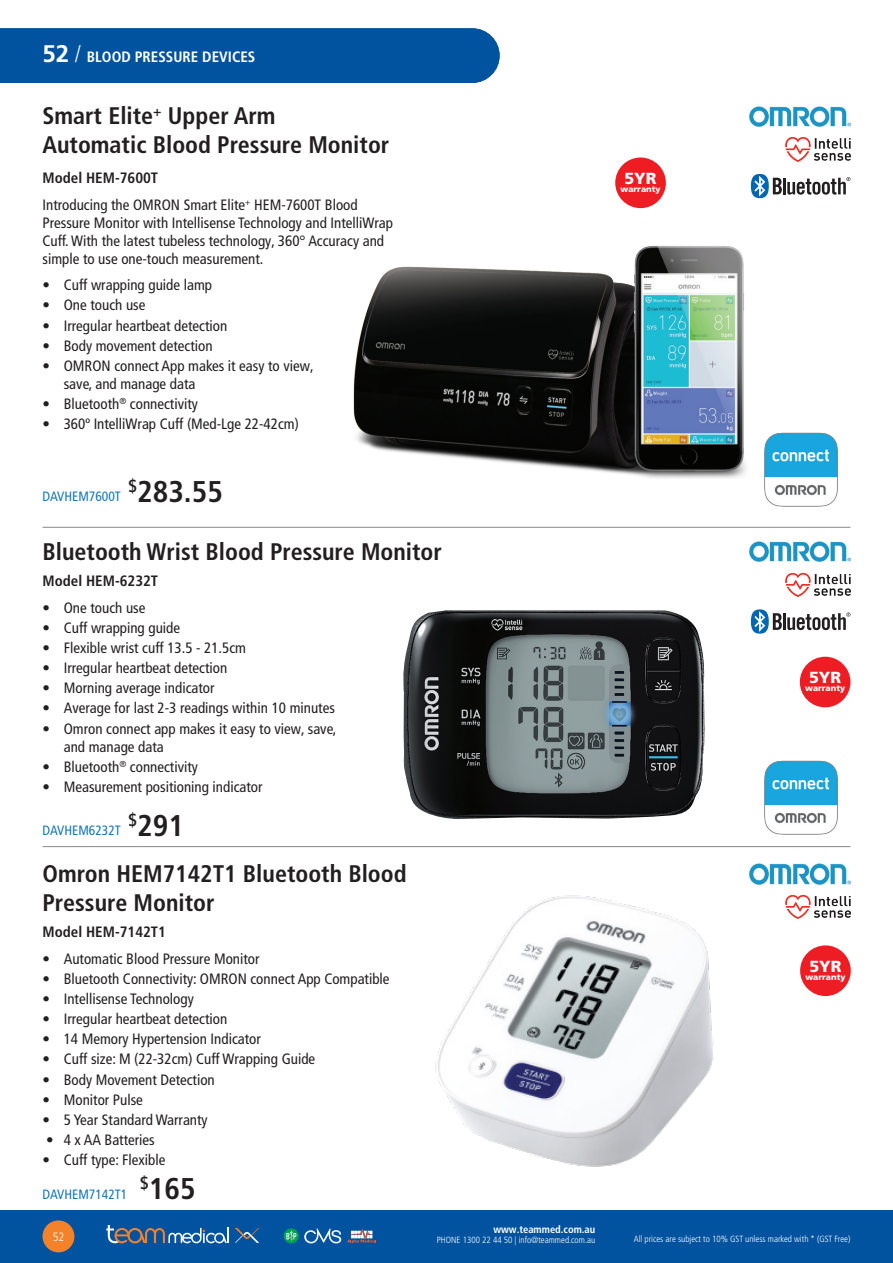
<style>
.page{position:relative;width:893px;height:1263px;background:#fff}
.page>*{position:absolute;margin:0;border:0;box-sizing:border-box;transform-origin:0 0}
.Heading{font:700 condensed 30px "Frutiger LT Pro";color:#231f20}
.Heading-2{font:700 condensed 24px/28.8px "Frutiger LT Pro";color:#231f20}
.Heading-3{font:700 condensed 17.55px "Frutiger LT Pro";color:#231f20}
.t1{font:900 16.05px "Frutiger LT Pro";color:#fff}
.t2{font:condensed 15px/18px "Frutiger LT Pro";color:#231f20}
.t3{font:700 condensed 15px "Frutiger LT Pro";color:#231f20}
.t4{font:700 condensed 15px "Frutiger LT Pro";color:#fff}
.t5{font:condensed 13.5px "Frutiger LT Pro";color:#1576b8}
.t6{font:300 condensed 12px "Frutiger LT Pro";color:#fff}
.t7{font:700 condensed 10.5px "Frutiger LT Pro";color:#fff}
.t8{font:300 condensed 9px "Frutiger LT Pro";color:#fff}
.t9{font:900 8.4px "Frutiger LT Pro";color:#fff}
.s1{font-stretch:normal;font-size:24px}
.s2{font-weight:300;font-size:24px}
</style>
<div class="page">
<div style="left:0;top:1210px;width:893px;height:53px;background:#0153a0"></div>
<div style="left:43px;top:1220px;width:31px;height:32px;background:#f4822b;border-radius:50%"></div>
<svg style="left:106px;top:1225px;width:123px;height:18px"></svg>
<svg style="left:235px;top:1228px;width:24px;height:15px"></svg>
<svg style="left:284px;top:1228px;width:15px;height:15px"></svg>
<svg style="left:286px;top:1231px;width:10px;height:10px"></svg>
<svg style="left:304px;top:1228px;width:37px;height:15px"></svg>
<svg style="left:347px;top:1228px;width:29px;height:15px"></svg>
<div style="left:0;top:28px;width:500px;height:55px;background:#0153a0"></div>
<img style="left:785px;top:137px;width:65px;height:25px">
<img style="left:750px;top:106px;width:100px;height:20px">
<svg style="left:751px;top:174px;width:99px;height:24px"></svg>
<img style="left:353px;top:245px;width:394px;height:234px">
<hr style="left:43px;top:527px;width:807px;height:1px;background:#87898c">
<hr style="left:43px;top:846px;width:807px;height:1px;background:#87898c">
<img style="left:403px;top:610px;width:302px;height:209px">
<div style="left:800px;top:657px;width:50px;height:50px;background:#ee1d23;border-radius:50%"></div>
<div style="left:615px;top:157px;width:51px;height:51px;background:#ee1d23;border-radius:50%"></div>
<img style="left:785px;top:573px;width:65px;height:24px">
<img style="left:750px;top:542px;width:100px;height:20px">
<svg style="left:751px;top:609px;width:99px;height:25px"></svg>
<img style="left:764px;top:760px;width:74px;height:75px">
<img style="left:764px;top:432px;width:74px;height:75px">
<img style="left:785px;top:895px;width:65px;height:24px">
<img style="left:750px;top:864px;width:100px;height:20px">
<div style="left:800px;top:945px;width:51px;height:51px;background:#ee1d23;border-radius:50%"></div>
<img style="left:435px;top:895px;width:279px;height:272px">
<p class="t4" style="left:43px;top:48px;width:214px"><span class="s1">52</span> <span class="s2">/</span> BLOOD PRESSURE DEVICES</p>
<p class="Heading-2" style="left:43px;top:102px;width:234px">Smart Elite<sup>+</sup> Upper Arm</p>
<p class="Heading-2" style="left:43px;top:130px;width:348px">Automatic Blood Pressure Monitor</p>
<p class="t3" style="left:43px;top:169px;width:117px">Model HEM-7600T</p>
<p class="t2" style="left:43px;top:196px;width:352px">Introducing the OMRON Smart Elite<sup>+</sup> HEM-7600T Blood Pressure Monitor with Intellisense Technology and IntelliWrap Cuff. With the latest tubeless technology, 360° Accuracy and simple to use one-touch measurement.</p>
<p class="t2" style="left:43px;top:276px;width:171px">• Cuff wrapping guide lamp</p>
<p class="t2" style="left:43px;top:296px;width:104px">• One touch use</p>
<p class="t2" style="left:43px;top:316px;width:186px">• Irregular heartbeat detection</p>
<p class="t2" style="left:43px;top:336px;width:172px">• Body movement detection</p>
<p class="t2" style="left:64px;top:357px;width:251px;text-indent:-21px">• OMRON connect App makes it easy to view, save, and manage data</p>
<p class="t2" style="left:43px;top:395px;width:157px">• Bluetooth<sup>®</sup> connectivity</p>
<p class="t2" style="left:43px;top:415px;width:258px">• 360º IntelliWrap Cuff (Med-Lge 22-42cm)</p>
<p class="Heading-3" style="left:128px;top:475px;width:11px">$</p>
<p class="t5" style="left:43px;top:489px;width:80px">DAVHEM7600T</p>
<p class="Heading" style="left:137px;top:473px;width:87px">283.55</p>
<p class="Heading-2" style="left:43px;top:537px;width:401px">Bluetooth Wrist Blood Pressure Monitor</p>
<p class="t3" style="left:43px;top:572px;width:117px">Model HEM-6232T</p>
<p class="t2" style="left:43px;top:599px;width:104px">• One touch use</p>
<p class="t2" style="left:43px;top:619px;width:139px">• Cuff wrapping guide</p>
<p class="t2" style="left:43px;top:639px;width:205px">• Flexible wrist cuff 13.5 - 21.5cm</p>
<p class="t2" style="left:43px;top:659px;width:186px">• Irregular heartbeat detection</p>
<p class="t2" style="left:43px;top:679px;width:174px">• Morning average indicator</p>
<p class="t2" style="left:43px;top:699px;width:294px">• Average for last 2-3 readings within 10 minutes</p>
<p class="t2" style="left:64px;top:719px;width:274px;text-indent:-21px">• Omron connect app makes it easy to view, save, and manage data</p>
<p class="t2" style="left:43px;top:758px;width:157px">• Bluetooth<sup>®</sup> connectivity</p>
<p class="t2" style="left:43px;top:778px;width:222px">• Measurement positioning indicator</p>
<p class="Heading-3" style="left:128px;top:809px;width:11px">$</p>
<p class="t5" style="left:43px;top:822px;width:80px">DAVHEM6232T</p>
<p class="Heading" style="left:137px;top:807px;width:48px">291</p>
<p class="Heading-2" style="left:43px;top:859px;width:366px">Omron HEM7142T1 Bluetooth Blood<br>Pressure Monitor</p>
<p class="t3" style="left:43px;top:923px;width:125px">Model HEM-7142T1</p>
<p class="t2" style="left:43px;top:950px;width:219px">• Automatic Blood Pressure Monitor</p>
<p class="t2" style="left:43px;top:970px;width:349px">• Bluetooth Connectivity: OMRON connect App Compatible</p>
<p class="t2" style="left:43px;top:990px;width:153px">• Intellisense Technology</p>
<p class="t2" style="left:43px;top:1010px;width:186px">• Irregular heartbeat detection</p>
<p class="t2" style="left:43px;top:1030px;width:220px">• 14 Memory Hypertension Indicator</p>
<p class="t2" style="left:43px;top:1050px;width:274px">• Cuff size: M (22-32cm) Cuff Wrapping Guide</p>
<p class="t2" style="left:43px;top:1070px;width:174px">• Body Movement Detection</p>
<p class="t2" style="left:43px;top:1090px;width:102px">• Monitor Pulse</p>
<p class="t2" style="left:43px;top:1111px;width:167px">• 5 Year Standard Warranty</p>
<p class="t2" style="left:46px;top:1131px;width:110px">• 4 x AA Batteries</p>
<p class="t2" style="left:43px;top:1151px;width:124px">• Cuff type: Flexible</p>
<p class="Heading-3" style="left:140px;top:1173px;width:11px">$</p>
<p class="t5" style="left:43px;top:1186px;width:86px">DAVHEM7142T1</p>
<p class="Heading" style="left:149px;top:1171px;width:48px">165</p>
<p class="t1" style="left:624px;top:169px;width:34px">5YR</p>
<p class="t9" style="left:620px;top:184px;width:42px">warranty</p>
<p class="t1" style="left:809px;top:668px;width:34px">5YR</p>
<p class="t9" style="left:805px;top:683px;width:42px">warranty</p>
<p class="t1" style="left:809px;top:956px;width:34px">5YR</p>
<p class="t9" style="left:805px;top:972px;width:42px">warranty</p>
<p class="t7" style="left:493px;top:1223px;width:103px">www.teammed.com.au</p>
<p class="t8" style="left:437px;top:1235px;width:160px">PHONE 1300 22 44 50 | info@teammed.com.au</p>
<p class="t6" style="left:53px;top:1230px;width:13px">52</p>
<p class="t8" style="left:634px;top:1233px;width:218px">All prices are subject to 10% GST unless marked with * (GST Free)</p>
</div>
